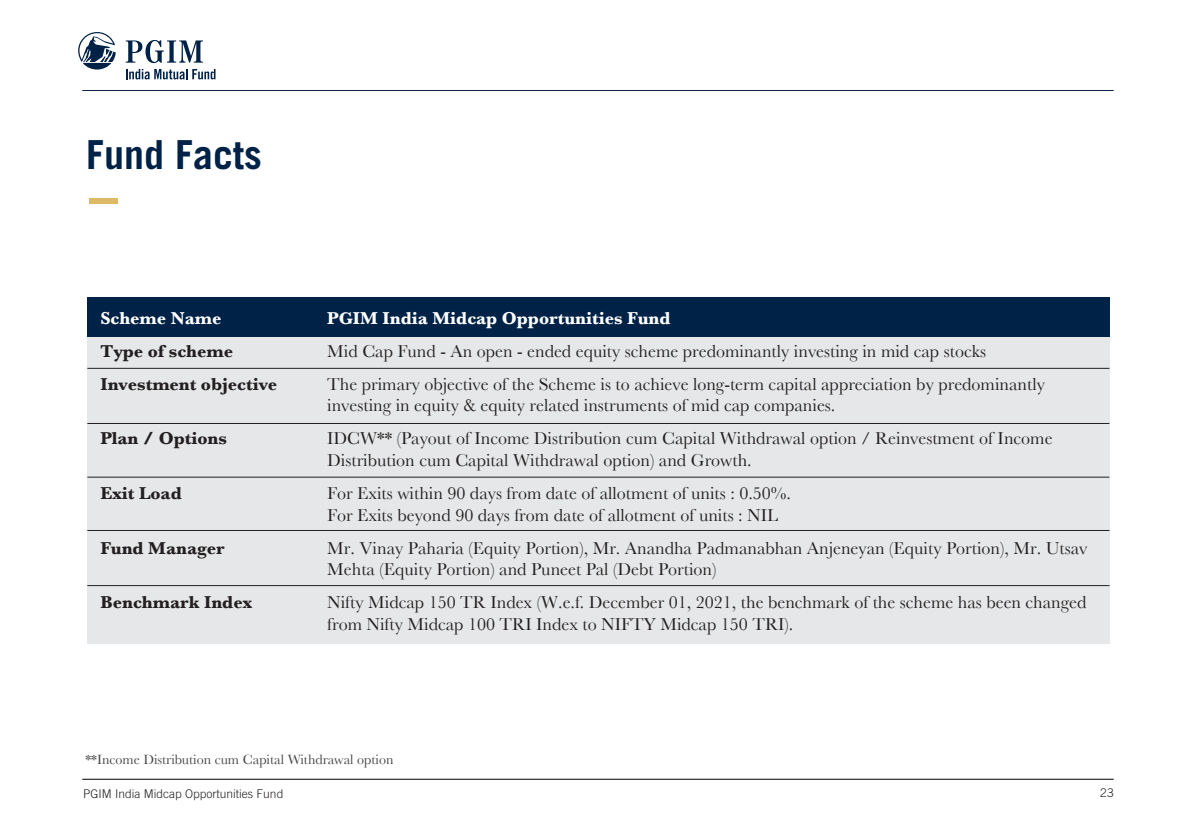
<style>
.page{position:relative;width:1191px;height:840px;background:#fff}
.page>*{position:absolute;margin:0;border:0;box-sizing:border-box;transform-origin:0 0}
.t1{font:700 40px "Trade Gothic LT";color:#002247}
.t2{font:18px/21.6px "Baskerville";color:#231f20}
.t3{font:700 18px "Baskerville";color:#231f20}
.t4{font:700 18px "Baskerville";color:#fff}
.t5{font:14px "Baskerville";color:#434344}
.t6{font:300 12px "Trade Gothic LT";color:#231f20}
</style>
<div class="page">
<hr style="left:82px;top:90px;width:1031px;height:1px;background:#0e2345">
<hr style="left:82px;top:778px;width:1031px;height:1px;background:#000">
<div style="left:89px;top:198px;width:29px;height:5px;background:#ddb968"></div>
<svg style="left:78px;top:32px;width:38px;height:37px"></svg>
<svg style="left:126px;top:40px;width:77px;height:23px"></svg>
<svg style="left:126px;top:69px;width:89px;height:10px"></svg>
<div style="left:87px;top:297px;width:1022px;height:346px;background:#e6e7e8"></div>
<div style="left:87px;top:297px;width:1022px;height:40px;background:#002247"></div>
<hr style="left:87px;top:367px;width:1022px;height:1px;background:#231f20">
<hr style="left:87px;top:423px;width:1022px;height:1px;background:#231f20">
<hr style="left:87px;top:476px;width:1022px;height:1px;background:#231f20">
<hr style="left:87px;top:529px;width:1022px;height:1px;background:#231f20">
<hr style="left:87px;top:584px;width:1022px;height:1px;background:#231f20">
<h1 class="t1" style="left:86px;top:130px;width:177px">Fund Facts</h1>
<p class="t4" style="left:100px;top:307px;width:123px">Scheme Name</p>
<p class="t4" style="left:327px;top:307px;width:345px">PGIM India Midcap Opportunities Fund</p>
<p class="t3" style="left:100px;top:340px;width:134px">Type of scheme</p>
<p class="t2" style="left:327px;top:340px;width:660px">Mid Cap Fund - An open - ended equity scheme predominantly investing in mid cap stocks</p>
<p class="t3" style="left:100px;top:373px;width:178px">Investment objective</p>
<p class="t2" style="left:327px;top:373px;width:719px">The primary objective of the Scheme is to achieve long-term capital appreciation by predominantly investing in equity &amp; equity related instruments of mid cap companies.</p>
<p class="t3" style="left:100px;top:428px;width:128px">Plan / Options</p>
<p class="t2" style="left:327px;top:427px;width:727px">IDCW** (Payout of Income Distribution cum Capital Withdrawal option / Reinvestment of Income<br>Distribution cum Capital Withdrawal option) and Growth.</p>
<p class="t3" style="left:100px;top:482px;width:83px">Exit Load</p>
<p class="t2" style="left:327px;top:482px;width:465px">For Exits within 90 days from date of allotment of units : 0.50%.<br>For Exits beyond 90 days from date of allotment of units : NIL</p>
<p class="t3" style="left:100px;top:537px;width:126px">Fund Manager</p>
<p class="t2" style="left:327px;top:536px;width:761px">Mr. Vinay Paharia (Equity Portion), Mr. Anandha Padmanabhan Anjeneyan (Equity Portion), Mr. Utsav<br>Mehta (Equity Portion) and Puneet Pal (Debt Portion)</p>
<p class="t3" style="left:100px;top:591px;width:153px">Benchmark Index</p>
<p class="t2" style="left:327px;top:591px;width:761px">Nifty Midcap 150 TR Index (W.e.f. December 01, 2021, the benchmark of the scheme has been changed from Nifty Midcap 100 TRI Index to NIFTY Midcap 150 TRI).</p>
<p class="t5" style="left:85px;top:751px;width:309px">**Income Distribution cum Capital Withdrawal option</p>
<p class="t6" style="left:83px;top:786px;width:202px">PGIM India Midcap Opportunities Fund</p>
<p class="t6" style="left:1100px;top:784px;width:15px">23</p>
</div>
